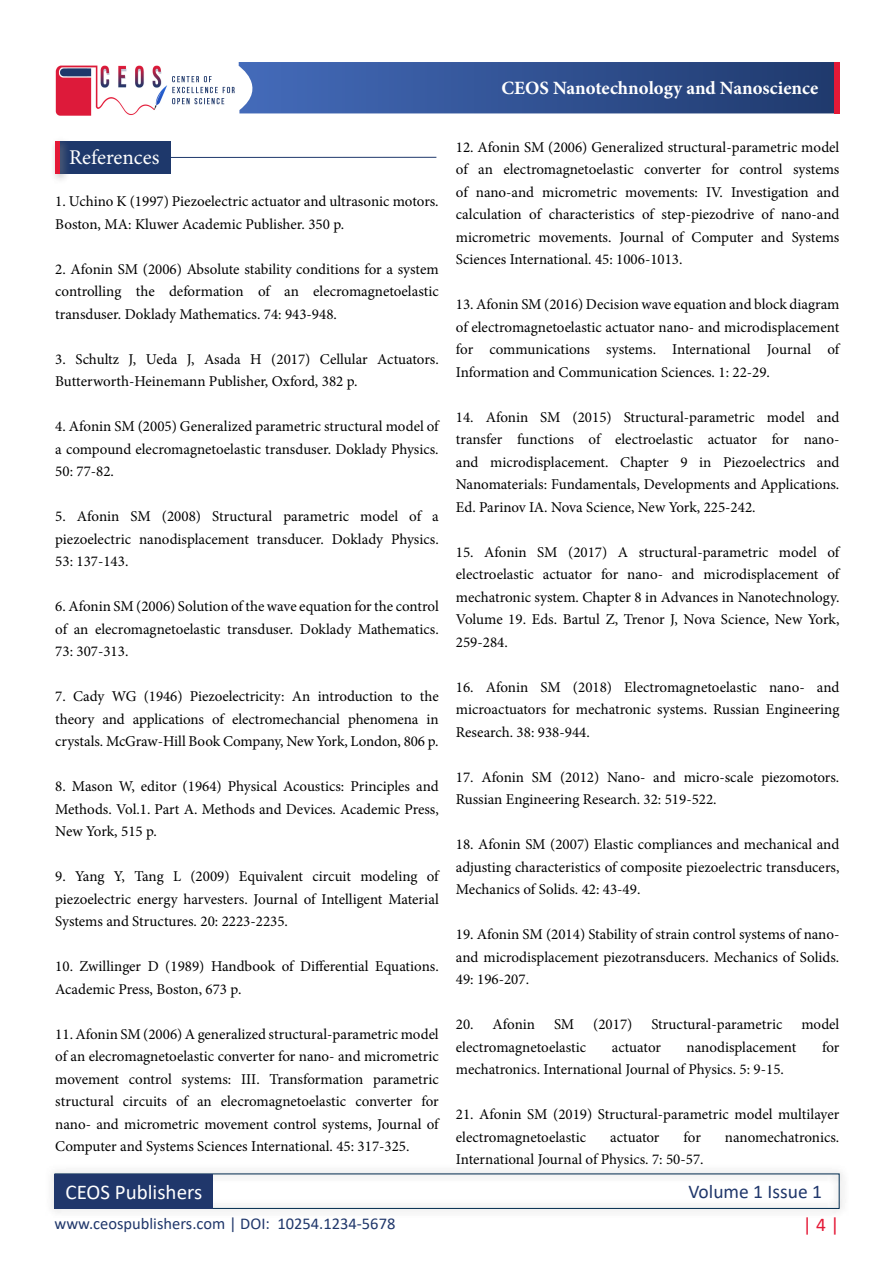
<style>
.page{position:relative;width:893px;height:1263px;background:#fff}
.page>*{position:absolute;margin:0;border:0;box-sizing:border-box;transform-origin:0 0}
.t1{font:21px "Calibri";color:#fff}
.t2{font:21px "Minion Pro";color:#fff}
.t3{font:19.5px "Calibri";color:#20376b}
.t4{font:19.5px "Calibri";color:#e41937}
.t5{font:700 18.75px "Minion Pro";color:#fff}
.t6{font:16.5px "Calibri";color:#20376b}
.t7{font:15px/22.5px "Minion Pro";color:#000;text-align:justify}
</style>
<div class="page">
<svg style="left:238px;top:62px;width:601px;height:51px;background:#365493"></svg>
<img style="left:55px;top:65px;width:180px;height:51px">
<div style="left:45px;top:1164px;width:804px;height:54px;background:#fafafa"></div>
<div style="left:55px;top:1173px;width:784px;height:36px;border:1px solid #002b4e"></div>
<div style="left:55px;top:1174px;width:158px;height:34px;background:#20376b"></div>
<div style="left:55px;top:141px;width:116px;height:33px;background:#1e386b"></div>
<div style="left:50px;top:137px;width:21px;height:48px;background:#828282;opacity:.78"></div>
<svg style="left:55px;top:141px;width:5px;height:33px"></svg>
<hr style="left:169px;top:157px;width:267px;height:1px;background:#1e386b">
<p class="t5" style="left:502px;top:75px;width:318px">CEOS Nanotechnology and Nanoscience</p>
<h1 class="t2" style="left:69px;top:143px;width:92px">References</h1>
<p class="t7" style="left:55px;top:190px;width:385px">1. Uchino K (1997) Piezoelectric actuator and ultrasonic motors.<br>Boston, MA: Kluwer Academic Publisher. 350 p.</p>
<p class="t7" style="left:55px;top:258px;width:385px">2. Afonin SM (2006) Absolute stability conditions for a system controlling the deformation of an elecromagnetoelastic transduser. Doklady Mathematics. 74: 943-948.</p>
<p class="t7" style="left:55px;top:348px;width:385px">3. Schultz J, Ueda J, Asada H (2017) Cellular Actuators.<br>Butterworth-Heinemann Publisher, Oxford, 382 p.</p>
<p class="t7" style="left:55px;top:415px;width:385px">4. Afonin SM (2005) Generalized parametric structural model of a compound elecromagnetoelastic transduser. Doklady Physics.<br>50: 77-82.</p>
<p class="t7" style="left:55px;top:505px;width:385px">5. Afonin SM (2008) Structural parametric model of a piezoelectric nanodisplacement transducer. Doklady Physics.<br>53: 137-143.</p>
<p class="t7" style="left:55px;top:595px;width:385px">6. Afonin SM (2006) Solution of the wave equation for the control of an elecromagnetoelastic transduser. Doklady Mathematics.<br>73: 307-313.</p>
<p class="t7" style="left:55px;top:685px;width:385px">7. Cady WG (1946) Piezoelectricity: An introduction to the theory and applications of electromechancial phenomena in crystals. McGraw-Hill Book Company, New York, London, 806 p.</p>
<p class="t7" style="left:55px;top:775px;width:385px">8. Mason W, editor (1964) Physical Acoustics: Principles and Methods. Vol.1. Part A. Methods and Devices. Academic Press, New York, 515 p.</p>
<p class="t7" style="left:55px;top:865px;width:385px">9. Yang Y, Tang L (2009) Equivalent circuit modeling of piezoelectric energy harvesters. Journal of Intelligent Material Systems and Structures. 20: 2223-2235.</p>
<p class="t7" style="left:55px;top:955px;width:385px">10. Zwillinger D (1989) Handbook of Differential Equations.<br>Academic Press, Boston, 673 p.</p>
<p class="t7" style="left:55px;top:1023px;width:385px">11. Afonin SM (2006) A generalized structural-parametric model of an elecromagnetoelastic converter for nano- and micrometric movement control systems: III. Transformation parametric structural circuits of an elecromagnetoelastic converter for nano- and micrometric movement control systems, Journal of Computer and Systems Sciences International. 45: 317-325.</p>
<p class="t7" style="left:456px;top:136px;width:385px">12. Afonin SM (2006) Generalized structural-parametric model of an electromagnetoelastic converter for control systems of nano-and micrometric movements: IV. Investigation and calculation of characteristics of step-piezodrive of nano-and micrometric movements. Journal of Computer and Systems Sciences International. 45: 1006-1013.</p>
<p class="t7" style="left:456px;top:293px;width:385px">13. Afonin SM (2016) Decision wave equation and block diagram of electromagnetoelastic actuator nano- and microdisplacement for communications systems. International Journal of Information and Communication Sciences. 1: 22-29.</p>
<p class="t7" style="left:456px;top:406px;width:385px">14. Afonin SM (2015) Structural-parametric model and transfer functions of electroelastic actuator for nano&shy;and microdisplacement. Chapter 9 in Piezoelectrics and Nanomaterials: Fundamentals, Developments and Applications.<br>Ed. Parinov IA. Nova Science, New York, 225-242.</p>
<p class="t7" style="left:456px;top:541px;width:385px">15. Afonin SM (2017) A structural-parametric model of electroelastic actuator for nano- and microdisplacement of mechatronic system. Chapter 8 in Advances in Nanotechnology.<br>Volume 19. Eds. Bartul Z, Trenor J, Nova Science, New York, 259-284.</p>
<p class="t7" style="left:456px;top:676px;width:385px">16. Afonin SM (2018) Electromagnetoelastic nano- and microactuators for mechatronic systems. Russian Engineering Research. 38: 938-944.</p>
<p class="t7" style="left:456px;top:766px;width:385px">17. Afonin SM (2012) Nano- and micro-scale piezomotors.<br>Russian Engineering Research. 32: 519-522.</p>
<p class="t7" style="left:456px;top:833px;width:385px">18. Afonin SM (2007) Elastic compliances and mechanical and adjusting characteristics of composite piezoelectric transducers, Mechanics of Solids. 42: 43-49.</p>
<p class="t7" style="left:456px;top:923px;width:385px">19. Afonin SM (2014) Stability of strain control systems of nano&shy;and microdisplacement piezotransducers. Mechanics of Solids.<br>49: 196-207.</p>
<p class="t7" style="left:456px;top:1013px;width:81px">20. Afonin</p>
<p class="t7" style="left:554px;top:1013px;width:22px">SM</p>
<p class="t7" style="left:593px;top:1013px;width:41px">(2017)</p>
<p class="t7" style="left:651px;top:1013px;width:133px">Structural-parametric</p>
<p class="t7" style="left:801px;top:1013px;width:40px">model</p>
<p class="t7" style="left:456px;top:1036px;width:132px">electromagnetoelastic</p>
<p class="t7" style="left:612px;top:1036px;width:51px">actuator</p>
<p class="t7" style="left:687px;top:1036px;width:111px">nanodisplacement</p>
<p class="t7" style="left:822px;top:1036px;width:19px">for</p>
<p class="t7" style="left:456px;top:1058px;width:330px">mechatronics. International Journal of Physics. 5: 9-15.</p>
<p class="t7" style="left:456px;top:1103px;width:385px">21. Afonin SM (2019) Structural-parametric model multilayer electromagnetoelastic</p>
<p class="t7" style="left:610px;top:1126px;width:51px">actuator</p>
<p class="t7" style="left:684px;top:1126px;width:19px">for</p>
<p class="t7" style="left:725px;top:1126px;width:116px">nanomechatronics.</p>
<p class="t7" style="left:456px;top:1148px;width:249px">International Journal of Physics. 7: 50-57.</p>
<h1 class="t1" style="left:65px;top:1177px;width:138px">CEOS Publishers</h1>
<h2 class="t3" style="left:688px;top:1178px;width:135px">Volume 1 Issue 1</h2>
<h2 class="t4" style="left:803px;top:1211px;width:38px">| 4 |</h2>
<p class="t6" style="left:55px;top:1212px;width:342px">www.ceospublishers.com | DOI: 10254.1234-5678</p>
</div>
